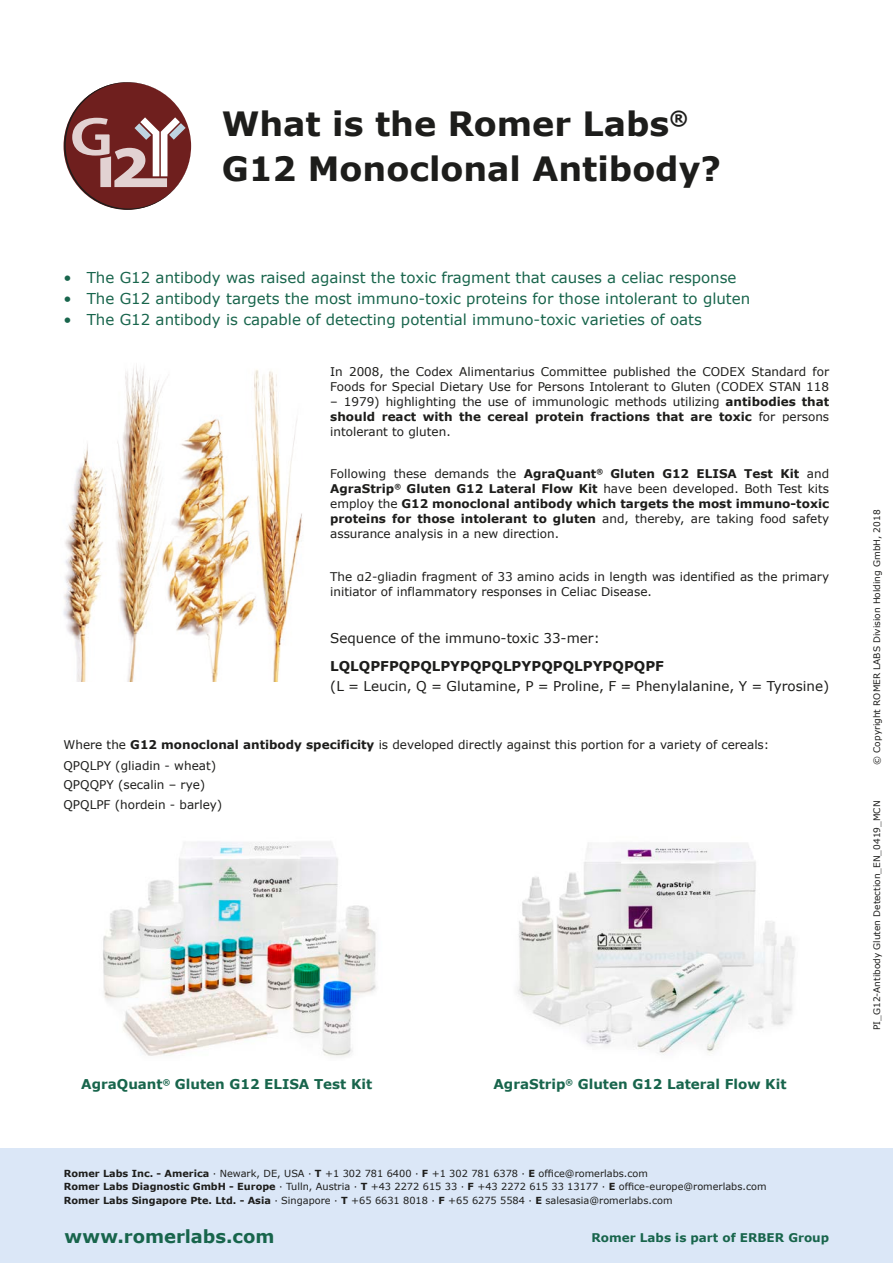
<style>
.page{position:relative;width:893px;height:1263px;background:#fff}
.page>*{position:absolute;margin:0;border:0;box-sizing:border-box;transform-origin:0 0}
.t1{font:700 33.45px/45.2px "Verdana";color:#1d1d1b}
.t2{font:700 18px "Verdana";color:#18654c}
.t3{font:15px "Verdana";color:#18654c}
.t4{font:13.5px "Verdana";color:#1d1d1b}
.t5{font:700 13.5px "Verdana";color:#18654c}
.t6{font:700 13.5px "Verdana";color:#1d1d1b}
.t7{font:12px/15px "Verdana";color:#1d1d1b}
.t8{font:700 12px/15px "Verdana";color:#1d1d1b;text-align:justify}
.t9{font:700 12px "Verdana";color:#18654c}
.t10{font:9.75px/13.5px "Verdana";color:#1d1d1b}
.t11{font:9px "Verdana";color:#1d1d1b}
.s1{font-weight:700}
.s2{font-weight:400}
</style>
<div class="page">
<svg style="left:64px;top:82px;width:127px;height:128px"></svg>
<img style="left:63px;top:365px;width:239px;height:317px">
<img style="left:103px;top:841px;width:274px;height:216px">
<img style="left:517px;top:843px;width:278px;height:212px">
<div style="left:0;top:1148px;width:893px;height:115px;background:#dbe7f7"></div>
<h1 class="t1" style="left:222px;top:101px;width:501px">What is the Romer Labs<sup>®<br></sup>G12 Monoclonal Antibody?</h1>
<p class="t3" style="left:64px;top:268px;width:674px">• The G12 antibody was raised against the toxic fragment that causes a celiac response</p>
<p class="t3" style="left:64px;top:289px;width:688px">• The G12 antibody targets the most immuno-toxic proteins for those intolerant to gluten</p>
<p class="t3" style="left:64px;top:310px;width:640px">• The G12 antibody is capable of detecting potential immuno-toxic varieties of oats</p>
<p class="t7" style="left:330px;top:364px;width:500px">In 2008, the Codex Alimentarius Committee published the CODEX Standard for<br>Foods for Special Dietary Use for Persons Intolerant to Gluten (CODEX STAN 118</p>
<p class="t7" style="left:330px;top:394px;width:500px;text-align:justify">– 1979) highlighting the use of immunologic methods utilizing <span class="s1">antibodies that should react with the cereal protein fractions that are toxic</span> for persons intolerant to gluten.</p>
<p class="t8" style="left:330px;top:467px;width:500px"><span class="s2">Following these demands the</span> AgraQuant<sup>®</sup> Gluten G12 ELISA Test Kit <span class="s2">and </span>AgraStrip<sup>®</sup> Gluten G12 Lateral Flow Kit <span class="s2">have been developed. Both Test kits employ the</span> G12 monoclonal antibody which targets the most immuno-toxic proteins for those intolerant to gluten <span class="s2">and, thereby, are taking food safety assurance analysis in a new direction.</span></p>
<p class="t7" style="left:330px;top:569px;width:500px">The α2-gliadin fragment of 33 amino acids in length was identified as the primary initiator of inflammatory responses in Celiac Disease.</p>
<p class="t4" style="left:330px;top:630px;width:271px">Sequence of the immuno-toxic 33-mer:</p>
<p class="t6" style="left:330px;top:658px;width:335px">LQLQPFPQPQLPYPQPQLPYPQPQLPYPQPQPF</p>
<p class="t4" style="left:330px;top:677px;width:500px">(L = Leucin, Q = Glutamine, P = Proline, F = Phenylalanine, Y = Tyrosine)</p>
<p class="t7" style="left:64px;top:734px;width:707px;line-height:21.5px">Where the <span class="s1">G12 monoclonal antibody specificity</span> is developed directly against this portion for a variety of cereals:<br>QPQLPY (gliadin - wheat)</p>
<p class="t7" style="left:64px;top:775px;width:160px;line-height:19.2px">QPQQPY (secalin – rye)<br>QPQLPF (hordein - barley)</p>
<p class="t5" style="left:81px;top:1076px;width:292px">AgraQuant<sup>®</sup> Gluten G12 ELISA Test Kit</p>
<p class="t5" style="left:493px;top:1076px;width:294px">AgraStrip<sup>®</sup> Gluten G12 Lateral Flow Kit</p>
<p class="t10" style="left:64px;top:1167px;width:704px"><span class="s1">Romer Labs Inc. - America</span> · Newark, DE, USA · <span class="s1">T</span> +1 302 781 6400 · <span class="s1">F</span> +1 302 781 6378 · <span class="s1">E</span> office@romerlabs.com<br><span class="s1">Romer Labs Diagnostic GmbH - Europe</span> · Tulln, Austria · <span class="s1">T</span> +43 2272 615 33 · <span class="s1">F</span> +43 2272 615 33 13177 · <span class="s1">E</span> office-europe@romerlabs.com<br><span class="s1">Romer Labs Singapore Pte. Ltd. - Asia</span> · Singapore · <span class="s1">T</span> +65 6631 8018 · <span class="s1">F</span> +65 6275 5584 · <span class="s1">E</span> salesasia@romerlabs.com</p>
<h2 class="t2" style="left:65px;top:1224px;width:211px">www.romerlabs.com</h2>
<p class="t9" style="left:592px;top:1230px;width:239px">Romer Labs is part of ERBER Group</p>
<p class="t11" style="left:871px;top:765px;width:257px;rotate:-90deg">© Copyright ROMER LABS Division Holding GmbH, 2018</p>
<p class="t11" style="left:871px;top:1030px;width:231px;rotate:-90deg">PI_G12-Antibody Gluten Detection_EN_0419_MCN</p>
</div>
